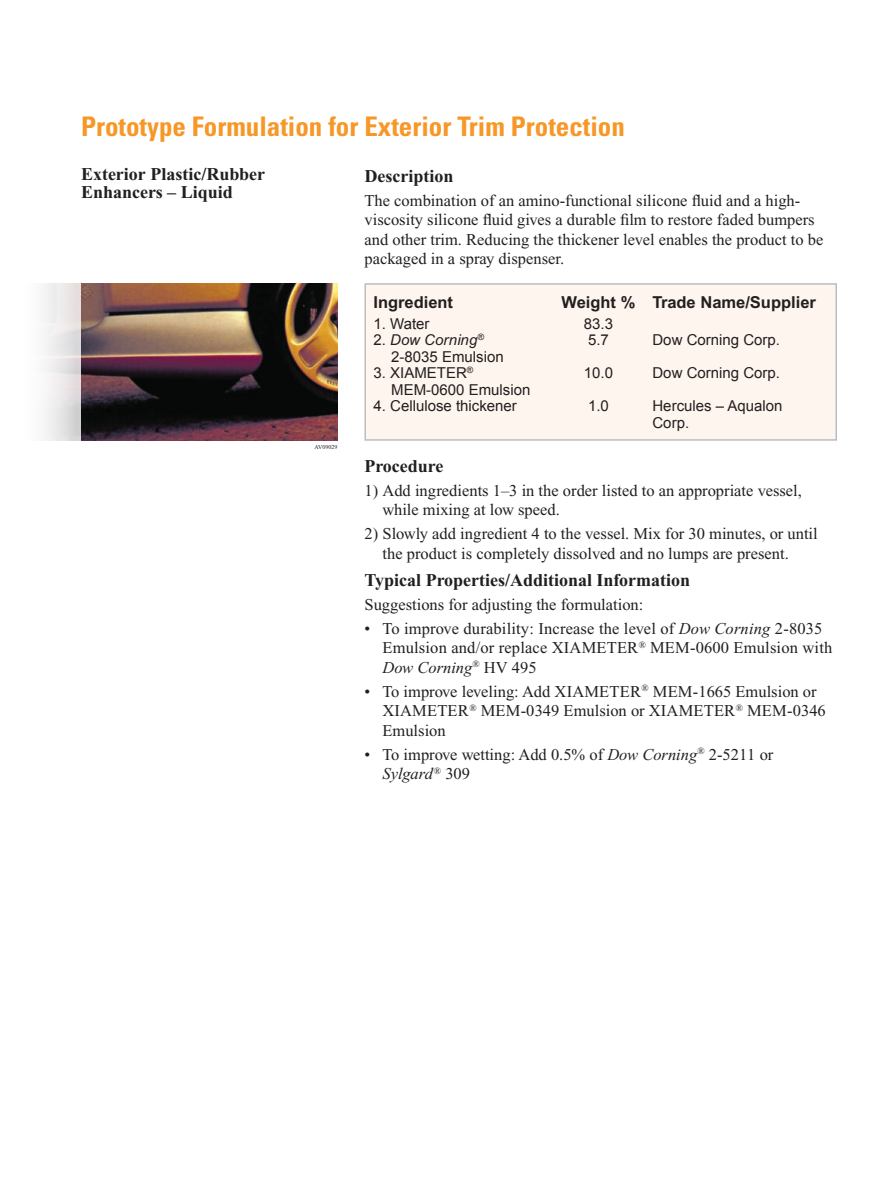
<style>
.page{position:relative;width:891px;height:1188px;background:#fff}
.page>*{position:absolute;margin:0;border:0;box-sizing:border-box;transform-origin:0 0}
.t1{font:700 condensed 27px "Univers LT Std";color:#f79727}
.t2{font:700 18px/18px "Times New Roman";color:#231f20}
.t3{font:16.5px/19.5px "Times New Roman";color:#231f20}
.t4{font:700 16.5px "Arial";color:#231f20}
.t5{font:15px/16.5px "Arial";color:#231f20}
.t6{font:italic 15px "Arial";color:#231f20}
.t7{font:6px "Times New Roman";color:#231f20}
.s1{font-style:normal}
.s2{font-style:italic}
</style>
<div class="page">
<div style="left:365px;top:284px;width:471px;height:156px;background:#fdf5ee"></div>
<div style="left:364px;top:283px;width:473px;height:158px;border:2px solid #bcbdc0"></div>
<img style="left:81px;top:283px;width:257px;height:158px">
<svg style="left:75px;top:283px;width:6px;height:158px"></svg>
<h1 class="t1" style="left:81px;top:110px;width:545px">Prototype Formulation for Exterior Trim Protection</h1>
<p class="t2" style="left:81px;top:165px;width:186px">Exterior Plastic/Rubber<br>Enhancers – Liquid</p>
<p class="t2" style="left:364px;top:167px;width:90px">Description</p>
<p class="t3" style="left:364px;top:190px;width:460px">The combination of an amino-functional silicone fluid and a high&shy;viscosity silicone fluid gives a durable film to restore faded bumpers and other trim. Reducing the thickener level enables the product to be packaged in a spray dispenser.</p>
<p class="t4" style="left:373px;top:292px;width:81px">Ingredient</p>
<p class="t4" style="left:562px;top:292px;width:256px">Weight % Trade Name/Supplier</p>
<p class="t5" style="left:374px;top:315px;width:58px">1. Water</p>
<p class="t5" style="left:584px;top:315px;width:31px">83.3</p>
<p class="t6" style="left:374px;top:331px;width:112px"><span class="s1">2.</span> Dow Corning<sup>®</sup></p>
<p class="t5" style="left:588px;top:332px;width:22px">5.7</p>
<p class="t5" style="left:653px;top:332px;width:129px">Dow Corning Corp.</p>
<p class="t5" style="left:391px;top:348px;width:114px">2-8035 Emulsion</p>
<p class="t5" style="left:374px;top:365px;width:101px">3. XIAMETER<sup>®</sup></p>
<p class="t5" style="left:584px;top:365px;width:31px">10.0</p>
<p class="t5" style="left:653px;top:365px;width:129px">Dow Corning Corp.</p>
<p class="t5" style="left:391px;top:381px;width:141px">MEM-0600 Emulsion</p>
<p class="t5" style="left:374px;top:398px;width:145px">4. Cellulose thickener</p>
<p class="t5" style="left:588px;top:398px;width:22px">1.0</p>
<p class="t5" style="left:653px;top:398px;width:132px">Hercules – Aqualon<br>Corp.</p>
<p class="t2" style="left:364px;top:457px;width:80px">Procedure</p>
<p class="t3" style="left:383px;top:481px;width:421px;text-indent:-18px">1) Add ingredients 1–3 in the order listed to an appropriate vessel, while mixing at low speed.</p>
<p class="t3" style="left:383px;top:524px;width:437px;text-indent:-18px">2) Slowly add ingredient 4 to the vessel. Mix for 30 minutes, or until the product is completely dissolved and no lumps are present.</p>
<p class="t2" style="left:364px;top:571px;width:327px">Typical Properties/Additional Information</p>
<p class="t3" style="left:364px;top:595px;width:280px">Suggestions for adjusting the formulation:</p>
<p class="t3" style="left:382px;top:619px;width:451px;text-indent:-18px">• To improve durability: Increase the level of <span class="s2">Dow Corning</span> 2-8035<br>Emulsion and/or replace XIAMETER<sup>®</sup> MEM-0600 Emulsion with<br><span class="s2">Dow Corning</span><sup>®</sup> HV 495</p>
<p class="t3" style="left:382px;top:682px;width:445px;text-indent:-18px">• To improve leveling: Add XIAMETER<sup>®</sup> MEM-1665 Emulsion or<br>XIAMETER<sup>®</sup> MEM-0349 Emulsion or XIAMETER<sup>®</sup> MEM-0346<br>Emulsion</p>
<p class="t3" style="left:382px;top:745px;width:392px;text-indent:-18px">• To improve wetting: Add 0.5% of <span class="s2">Dow Corning</span><sup>®</sup> 2-5211 or<br><span class="s2">Sylgard</span><sup>®</sup> 309</p>
<p class="t7" style="left:315px;top:444px;width:24px">AV09029</p>
</div>
